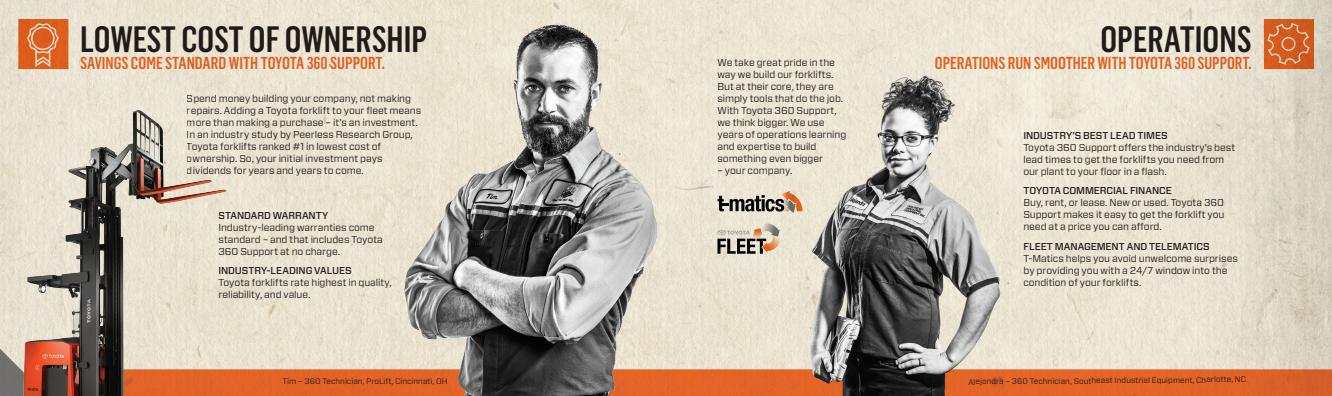
<style>
.page{position:relative;width:1332px;height:396px;background:#fff}
.page>*{position:absolute;margin:0;border:0;box-sizing:border-box;transform-origin:0 0}
.t1{font:500 36px "Flama Condensed";color:#231f20}
.t2{font:500 17px "Flama Condensed";letter-spacing:-.005em;color:#f36a24}
.t3{font:10px/12px "Forza";letter-spacing:-.01em;color:#231f20}
.t4{font:500 10px "Forza";letter-spacing:-.005em;color:#231f20}
.t5{font:8px "Forza";letter-spacing:-.01em;color:#231f20}
</style>
<div class="page">
<img style="left:0;top:0;width:1332px;height:396px">
<svg style="left:1264px;top:19px;width:50px;height:50px;background:#d4672e"></svg>
<svg style="left:18px;top:19px;width:50px;height:50px;background:#de6f35"></svg>
<img style="left:405px;top:23px;width:252px;height:373px">
<svg style="left:717px;top:191px;width:86px;height:22px;background:#a59788"></svg>
<svg style="left:717px;top:224px;width:64px;height:30px;background:#b6a898"></svg>
<img style="left:13px;top:103px;width:217px;height:293px">
<h1 class="t1" style="left:80px;top:17px;width:349px">LOWEST COST OF OWNERSHIP</h1>
<h2 class="t2" style="left:80px;top:52px;width:306px">SAVINGS COME STANDARD WITH TOYOTA 360 SUPPORT.</h2>
<p class="t3" style="left:187px;top:92px;width:236px">Spend money building your company, not making repairs. Adding a Toyota forklift to your fleet means more than making a purchase – it’s an investment.<br>In an industry study by Peerless Research Group, Toyota forklifts ranked #1 in lowest cost of ownership. So, your initial investment pays dividends for years and years to come.</p>
<p class="t4" style="left:219px;top:208px;width:111px">STANDARD WARRANTY</p>
<p class="t3" style="left:219px;top:221px;width:166px">Industry-leading warranties come standard – and that includes Toyota<br>360 Support at no charge.</p>
<p class="t4" style="left:219px;top:264px;width:135px">INDUSTRY-LEADING VALUES</p>
<p class="t3" style="left:219px;top:276px;width:175px">Toyota forklifts rate highest in quality, reliability, and value.</p>
<p class="t5" style="left:283px;top:376px;width:167px">Tim – 360 Technician, ProLift, Cincinnati, OH</p>
<p class="t3" style="left:717px;top:57px;width:130px">We take great pride in the way we build our forklifts.<br>But at their core, they are simply tools that do the job.<br>With Toyota 360 Support, we think bigger. We use years of operations learning and expertise to build something even bigger</p>
<p class="t3" style="left:717px;top:165px;width:76px">– your company.</p>
<h1 class="t1" style="left:1101px;top:17px;width:153px">OPERATIONS</h1>
<h2 class="t2" style="left:935px;top:52px;width:318px">OPERATIONS RUN SMOOTHER WITH TOYOTA 360 SUPPORT.</h2>
<p class="t4" style="left:1023px;top:129px;width:146px">INDUSTRY’S BEST LEAD TIMES</p>
<p class="t3" style="left:1023px;top:142px;width:213px">Toyota 360 Support offers the industry’s best lead times to get the forklifts you need from our plant to your floor in a flash.</p>
<p class="t4" style="left:1023px;top:184px;width:150px">TOYOTA COMMERCIAL FINANCE</p>
<p class="t3" style="left:1023px;top:197px;width:203px;text-align:justify">Buy, rent, or lease. New or used. Toyota 360<br>Support makes it easy to get the forklift you need at a price you can afford.</p>
<p class="t4" style="left:1023px;top:239px;width:188px">FLEET MANAGEMENT AND TELEMATICS</p>
<p class="t3" style="left:1023px;top:252px;width:216px">T-Matics helps you avoid unwelcome surprises by providing you with a 24/7 window into the condition of your forklifts.</p>
<p class="t5" style="left:968px;top:375px;width:279px">Alejandra – 360 Technician, Southeast Industrial Equipment, Charlotte, NC</p>
</div>
